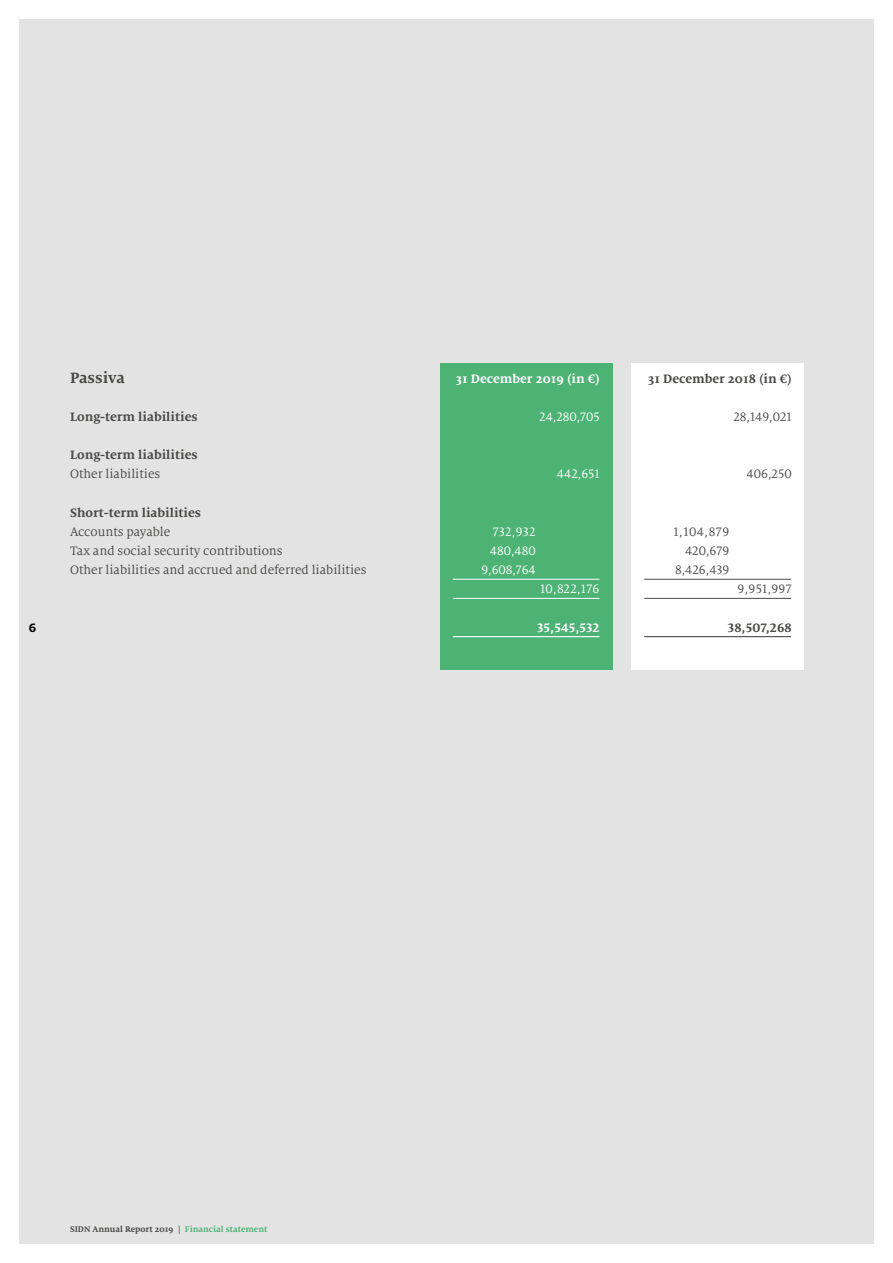
<style>
.page{position:relative;width:893px;height:1263px;background:#fff}
.page>*{position:absolute;margin:0;border:0;box-sizing:border-box;transform-origin:0 0}
.Inleiding{font:700 16.5px "Milo Serif OT";color:#4a4a49}
.Inleiding-2{font:13.5px "Milo Serif OT";color:#4a4a49}
.Inleiding-3{font:700 13.5px "Milo Serif OT";color:#4a4a49}
.Inleiding-4{font:13.5px "Milo Serif OT";color:#fff}
.Inleiding-5{font:700 13.5px "Milo Serif OT";color:#fff}
.t1{font:700 13.5px "Milo OT";color:#000}
.t2{font:700 9px "Milo Serif OT";color:#4a4a49}
.s1{color:#4db374}
</style>
<div class="page">
<div style="left:19px;top:19px;width:855px;height:1225px;background:#e3e3e3"></div>
<div style="left:440px;top:364px;width:172px;height:306px;background:#4db374"></div>
<div style="left:631px;top:364px;width:173px;height:306px;background:#fff"></div>
<hr style="left:644px;top:598px;width:147px;height:1px;background:#4a4a49">
<hr style="left:644px;top:579px;width:147px;height:1px;background:#4a4a49">
<hr style="left:453px;top:598px;width:147px;height:1px;background:#fff">
<hr style="left:453px;top:579px;width:147px;height:1px;background:#fff">
<hr style="left:644px;top:636px;width:147px;height:1px;background:#4a4a49">
<hr style="left:453px;top:636px;width:147px;height:1px;background:#fff">
<p class="t1" style="left:29px;top:619px;width:9px">6</p>
<p class="Inleiding" style="left:70px;top:368px;width:56px">Passiva</p>
<p class="Inleiding-5" style="left:456px;top:371px;width:145px">31 December 2019 (in €)</p>
<p class="Inleiding-3" style="left:648px;top:371px;width:145px">31 December 2018 (in €)</p>
<p class="Inleiding-3" style="left:70px;top:409px;width:129px">Long-term liabilities</p>
<p class="Inleiding-4" style="left:539px;top:410px;width:62px">24,280,705</p>
<p class="Inleiding-2" style="left:733px;top:410px;width:60px">28,149,021</p>
<p class="Inleiding-3" style="left:70px;top:447px;width:129px">Long-term liabilities</p>
<p class="Inleiding-2" style="left:70px;top:467px;width:92px">Other liabilities</p>
<p class="Inleiding-4" style="left:557px;top:467px;width:44px">442,651</p>
<p class="Inleiding-2" style="left:747px;top:467px;width:47px">406,250</p>
<p class="Inleiding-3" style="left:70px;top:505px;width:132px">Short-term liabilities</p>
<p class="Inleiding-2" style="left:70px;top:524px;width:102px">Accounts payable</p>
<p class="Inleiding-4" style="left:493px;top:524px;width:44px">732,932</p>
<p class="Inleiding-2" style="left:674px;top:524px;width:57px">1,104,879</p>
<p class="Inleiding-2" style="left:70px;top:544px;width:214px">Tax and social security contributions</p>
<p class="Inleiding-4" style="left:490px;top:544px;width:47px">480,480</p>
<p class="Inleiding-2" style="left:685px;top:544px;width:46px">420,679</p>
<p class="Inleiding-2" style="left:70px;top:563px;width:298px">Other liabilities and accrued and deferred liabilities</p>
<p class="Inleiding-4" style="left:481px;top:563px;width:56px">9,608,764</p>
<p class="Inleiding-2" style="left:675px;top:563px;width:56px">8,426,439</p>
<p class="Inleiding-4" style="left:540px;top:582px;width:61px">10,822,176</p>
<p class="Inleiding-2" style="left:738px;top:582px;width:56px">9,951,997</p>
<p class="Inleiding-5" style="left:537px;top:620px;width:64px">35,545,532</p>
<p class="Inleiding-3" style="left:728px;top:620px;width:65px">38,507,268</p>
<p class="t2" style="left:70px;top:1224px;width:199px">SIDN Annual Report 2019 | <span class="s1">Financial statement</span></p>
</div>
